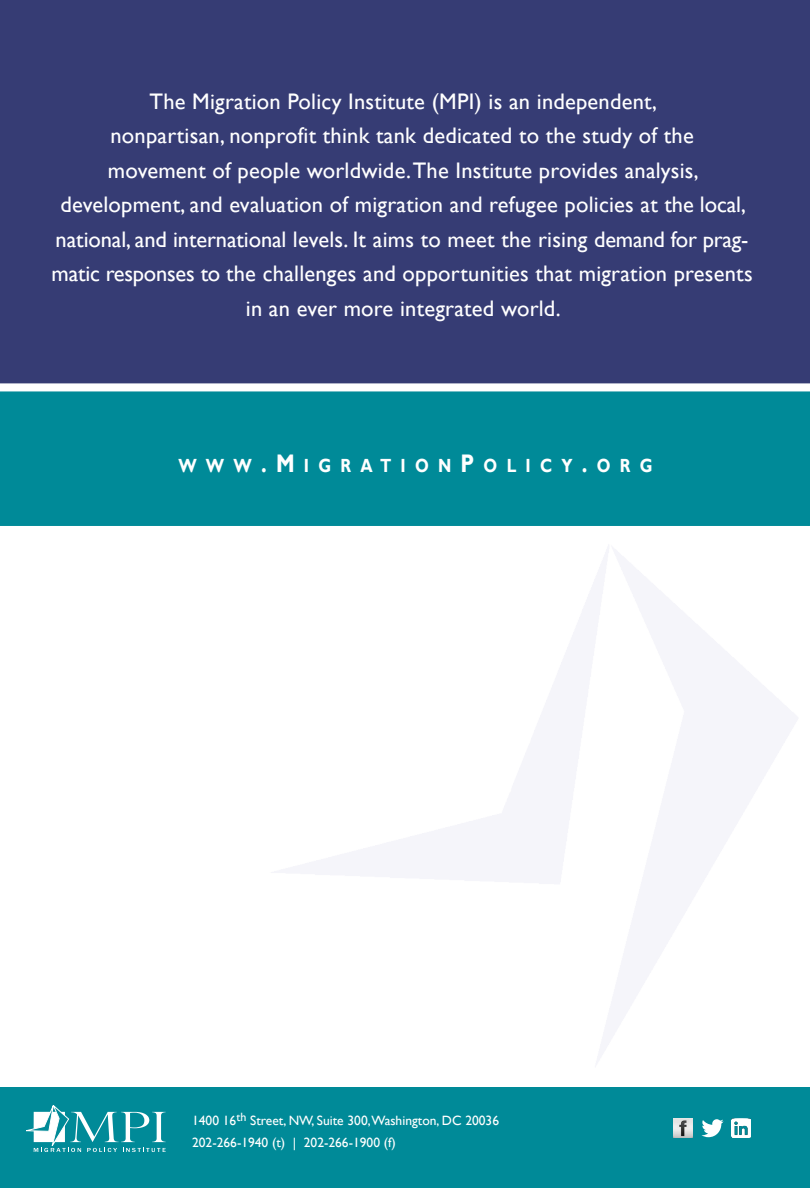
<style>
.page{position:relative;width:810px;height:1188px;background:#fff}
.page>*{position:absolute;margin:0;border:0;box-sizing:border-box;transform-origin:0 0}
.t1{font:22.5px/34.5px "Gill Sans";letter-spacing:.01em;color:#fff;text-align:center}
.t2{font:700 19.05px "Gill Sans";letter-spacing:.585em;color:#fff;scale:.83 1}
.t3{font:13.5px/22.2px "Gill Sans";color:#fff}
.s1{font-size:25.35px}
</style>
<div class="page">
<div style="left:0;top:391px;width:810px;height:135px;background:#008a98"></div>
<div style="left:0;top:1088px;width:810px;height:100px;background:#008a98"></div>
<svg style="left:26px;top:1105px;width:140px;height:47px"></svg>
<img style="left:673px;top:1118px;width:20px;height:19px">
<svg style="left:701px;top:1119px;width:23px;height:18px"></svg>
<div style="left:0;top:0;width:810px;height:383px;background:#363c74"></div>
<img style="left:731px;top:1118px;width:20px;height:20px">
<p class="t1" style="left:52px;top:84px;width:703px">The Migration Policy Institute (MPI) is an independent,<br>nonpartisan, nonprofit think tank dedicated to the study of the<br>movement of people worldwide. The Institute provides analysis, development, and evaluation of migration and refugee policies at the local, national, and international levels. It aims to meet the rising demand for prag&shy;matic responses to the challenges and opportunities that migration presents in an ever more integrated world.</p>
<p class="t2" style="left:178px;top:455px;width:573px">WWW<span class="s1">.M</span>IGRATION<span class="s1">P</span>OLICY<span class="s1">.</span>ORG</p>
<p class="t3" style="left:192px;top:1110px;width:308px">1400 16<sup>th</sup> Street, NW, Suite 300,Washington, DC 20036<br>202-266-1940 (t) | 202-266-1900 (f)</p>
</div>
